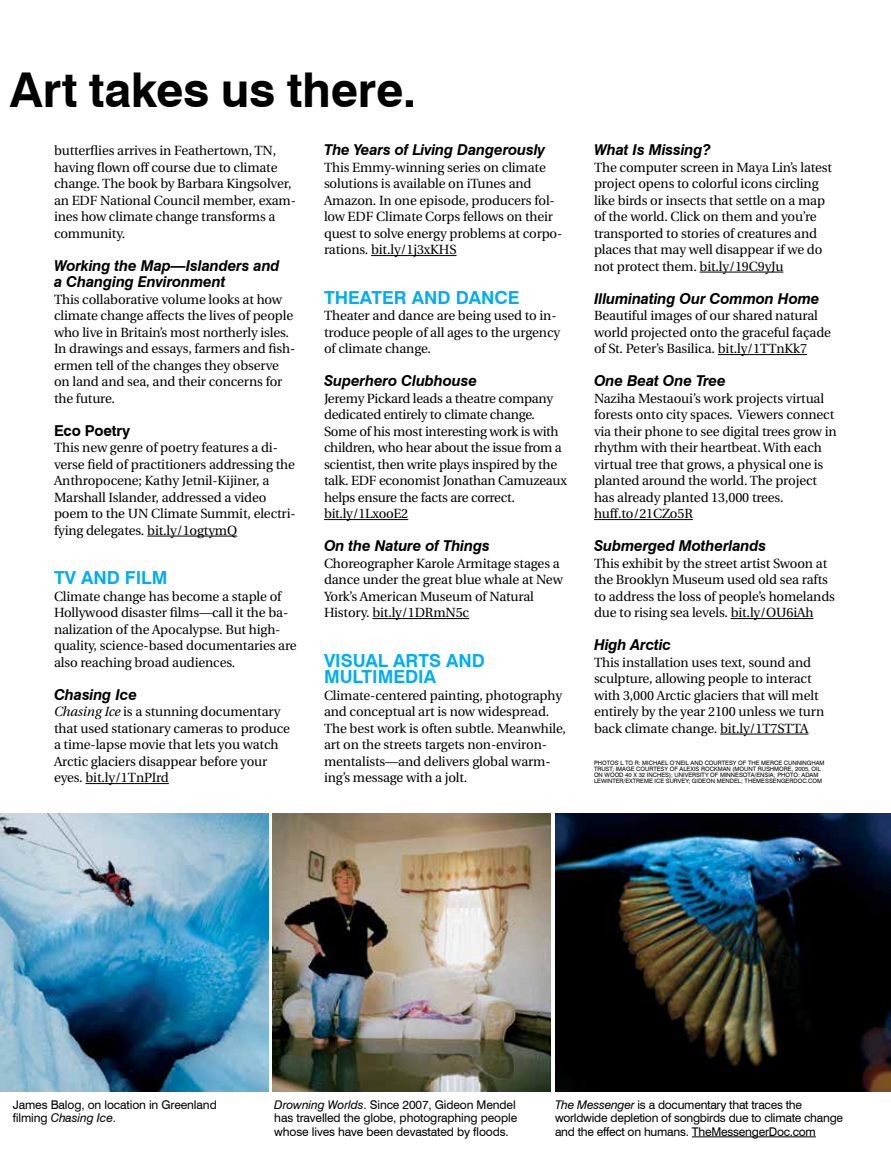
<style>
.page{position:relative;width:891px;height:1161px;background:#fff}
.page>*{position:absolute;margin:0;border:0;box-sizing:border-box;transform-origin:0 0}
.t1{font:700 48px "Swiss 721 BT";letter-spacing:-.005em;color:#000}
.t2{font:700 18px/16.5px "Swiss 721 BT";color:#00aeef}
.t3{font:italic 700 15px/16.5px "Swiss 721 BT";letter-spacing:-.01em;color:#000}
.t4{font:700 15px "Swiss 721 BT";letter-spacing:-.01em;color:#000}
.t5{font:13.35px/16.5px "Utopia";letter-spacing:-.01em;color:#000}
.t6{font:12px/13.5px "Swiss 721 BT";letter-spacing:-.01em;color:#000}
.t7{font:6px/6px "Swiss 721 BT";color:#000}
.s1{font-style:italic}
</style>
<div class="page">
<img style="left:273px;top:813px;width:278px;height:279px">
<img style="left:1px;top:813px;width:267px;height:279px">
<img style="left:555px;top:813px;width:336px;height:279px">
<hr style="left:147px;top:536px;width:90px;height:1px;background:#000">
<hr style="left:86px;top:783px;width:83px;height:1px;background:#000">
<hr style="left:371px;top:255px;width:86px;height:1px;background:#000">
<hr style="left:324px;top:519px;width:84px;height:1px;background:#000">
<hr style="left:372px;top:618px;width:97px;height:1px;background:#000">
<hr style="left:700px;top:272px;width:83px;height:1px;background:#000">
<hr style="left:718px;top:354px;width:89px;height:1px;background:#000">
<hr style="left:594px;top:519px;width:99px;height:1px;background:#000">
<hr style="left:731px;top:618px;width:83px;height:1px;background:#000">
<hr style="left:720px;top:734px;width:89px;height:1px;background:#000">
<hr style="left:692px;top:1137px;width:124px;height:1px;background:#000">
<h1 class="t1" style="left:10px;top:61px;width:408px">Art takes us there.</h1>
<p class="t5" style="left:54px;top:143px;width:243px">butterflies arrives in Feathertown, TN, having flown off course due to climate change. The book by Barbara Kingsolver, an EDF National Council member, exam&shy;ines how climate change transforms a community.</p>
<p class="t3" style="left:54px;top:257px;width:227px">Working the Map—Islanders and a Changing Environment</p>
<p class="t5" style="left:54px;top:291px;width:243px">This collaborative volume looks at how climate change affects the lives of people who live in Britain’s most northerly isles.<br>In drawings and essays, farmers and fish&shy;ermen tell of the changes they observe on land and sea, and their concerns for the future.</p>
<p class="t4" style="left:54px;top:421px;width:78px">Eco Poetry</p>
<p class="t5" style="left:54px;top:440px;width:243px">This new genre of poetry features a di&shy;verse field of practitioners addressing the Anthropocene; Kathy Jetnil-Kijiner, a Marshall Islander, addressed a video poem to the UN Climate Summit, electri&shy;fying delegates. bit.ly/1ogtymQ</p>
<h2 class="t2" style="left:54px;top:569px;width:115px">TV AND FILM</h2>
<p class="t5" style="left:54px;top:588px;width:244px">Climate change has become a staple of Hollywood disaster films—call it the ba&shy;nalization of the Apocalypse. But high&shy;quality, science-based documentaries are also reaching broad audiences.</p>
<p class="t3" style="left:54px;top:686px;width:85px">Chasing Ice</p>
<p class="t5" style="left:54px;top:704px;width:238px"><span class="s1">Chasing Ice</span> is a stunning documentary that used stationary cameras to produce a time-lapse movie that lets you watch Arctic glaciers disappear before your eyes. bit.ly/1TnPIrd</p>
<p class="t3" style="left:324px;top:142px;width:223px">The Years of Living Dangerously</p>
<p class="t5" style="left:324px;top:159px;width:240px">This Emmy-winning series on climate solutions is available on iTunes and Amazon. In one episode, producers fol&shy;low EDF Climate Corps fellows on their quest to solve energy problems at corpo&shy;rations. bit.ly/1j3xKHS</p>
<h2 class="t2" style="left:324px;top:289px;width:197px">THEATER AND DANCE</h2>
<p class="t5" style="left:324px;top:308px;width:238px">Theater and dance are being used to in&shy;troduce people of all ages to the urgency of climate change.</p>
<p class="t3" style="left:324px;top:373px;width:155px">Superhero Clubhouse</p>
<p class="t5" style="left:324px;top:390px;width:244px">Jeremy Pickard leads a theatre company dedicated entirely to climate change.<br>Some of his most interesting work is with children, who hear about the issue from a scientist, then write plays inspired by the talk. EDF economist Jonathan Camuzeaux helps ensure the facts are correct. bit.ly/1LxooE2</p>
<p class="t3" style="left:324px;top:538px;width:167px">On the Nature of Things</p>
<p class="t5" style="left:324px;top:555px;width:240px">Choreographer Karole Armitage stages a dance under the great blue whale at New York’s American Museum of Natural History. bit.ly/1DRmN5c</p>
<h2 class="t2" style="left:324px;top:652px;width:163px">VISUAL ARTS AND<br>MULTIMEDIA</h2>
<p class="t5" style="left:324px;top:687px;width:244px">Climate-centered painting, photography and conceptual art is now widespread.<br>The best work is often subtle. Meanwhile, art on the streets targets non-environ&shy;mentalists—and delivers global warm&shy;ing’s message with a jolt.</p>
<p class="t3" style="left:594px;top:142px;width:118px">What Is Missing?</p>
<p class="t5" style="left:594px;top:159px;width:240px">The computer screen in Maya Lin’s latest project opens to colorful icons circling like birds or insects that settle on a map of the world. Click on them and you’re transported to stories of creatures and places that may well disappear if we do not protect them. bit.ly/19C9yJu</p>
<p class="t3" style="left:594px;top:290px;width:227px">Illuminating Our Common Home</p>
<p class="t5" style="left:594px;top:308px;width:238px">Beautiful images of our shared natural world projected onto the graceful façade of St. Peter’s Basilica. bit.ly/1TTnKk7</p>
<p class="t3" style="left:594px;top:373px;width:133px">One Beat One Tree</p>
<p class="t5" style="left:594px;top:390px;width:244px">Naziha Mestaoui’s work projects virtual forests onto city spaces. Viewers connect via their phone to see digital trees grow in rhythm with their heartbeat. With each virtual tree that grows, a physical one is planted around the world. The project has already planted 13,000 trees. huff.to/21CZo5R</p>
<p class="t3" style="left:594px;top:538px;width:174px">Submerged Motherlands</p>
<p class="t5" style="left:594px;top:555px;width:243px">This exhibit by the street artist Swoon at the Brooklyn Museum used old sea rafts to address the loss of people’s homelands due to rising sea levels. bit.ly/OU6iAh</p>
<p class="t3" style="left:594px;top:637px;width:79px">High Arctic</p>
<p class="t5" style="left:594px;top:654px;width:232px">This installation uses text, sound and sculpture, allowing people to interact with 3,000 Arctic glaciers that will melt entirely by the year 2100 unless we turn back climate change. bit.ly/1T7STTA</p>
<p class="t7" style="left:594px;top:760px;width:232px">PHOTOS L TO R: MICHAEL O’NEIL AND COURTESY OF THE MERCE CUNNINGHAM TRUST; IMAGE COURTESY OF ALEXIS ROCKMAN (MOUNT RUSHMORE, 2005, OIL ON WOOD 40 X 32 INCHES); UNIVERSITY OF MINNESOTA/ENSIA; PHOTO: ADAM LEWINTER/EXTREME ICE SURVEY; GIDEON MENDEL; THEMESSENGERDOC.COM</p>
<p class="t6" style="left:13px;top:1098px;width:205px">James Balog, on location in Greenland filming <span class="s1">Chasing Ice</span>.</p>
<p class="t6" style="left:274px;top:1098px;width:244px"><span class="s1">Drowning Worlds</span>. Since 2007, Gideon Mendel has travelled the globe, photographing people whose lives have been devastated by floods.</p>
<p class="t6" style="left:555px;top:1098px;width:290px"><span class="s1">The Messenger</span> is a documentary that traces the worldwide depletion of songbirds due to climate change and the effect on humans. TheMessengerDoc.com</p>
</div>
